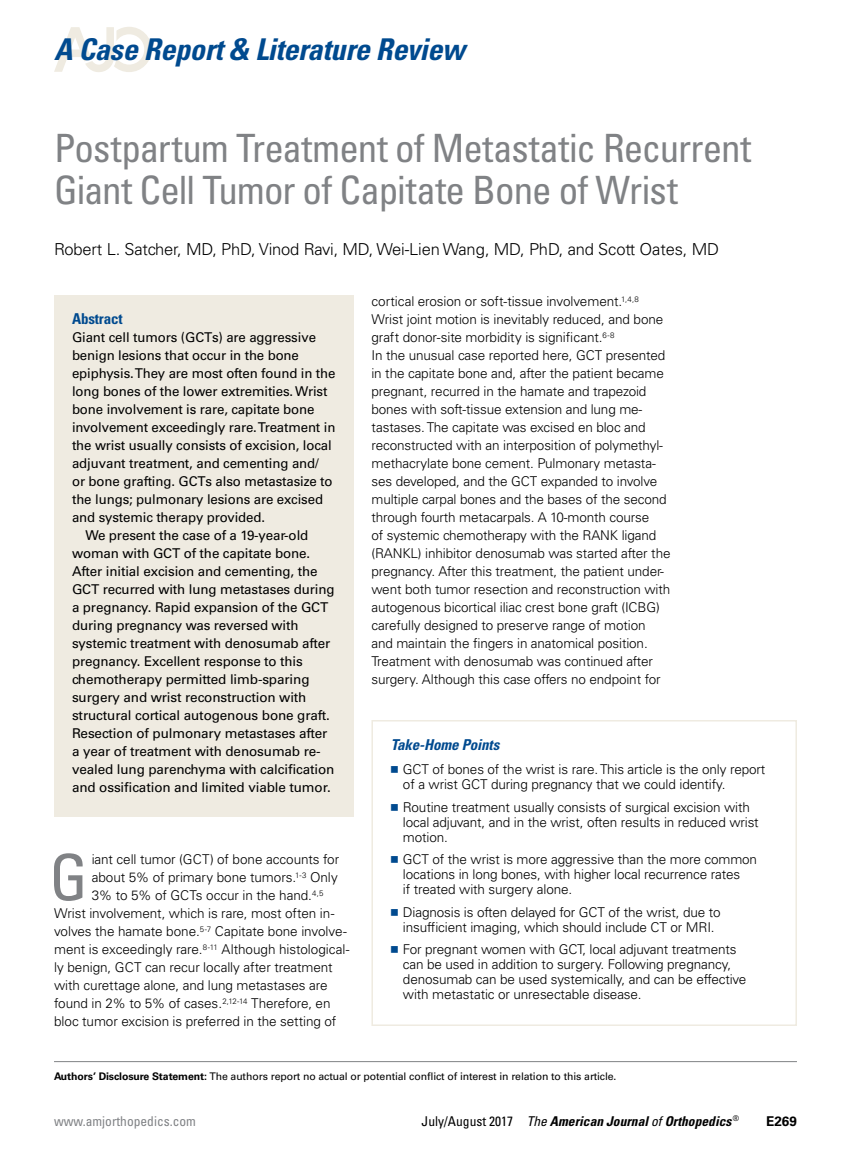
<style>
.page{position:relative;width:851px;height:1161px;background:#fff}
.page>*{position:absolute;margin:0;border:0;box-sizing:border-box;transform-origin:0 0}
.t1{font:condensed 63.3px "Univers LT Std";color:#808285}
.t2{font:condensed 39px/42px "Univers LT Std";letter-spacing:-.025em;color:#808285}
.t3{font:italic 700 condensed 30px "Univers LT Std";letter-spacing:-.01em;color:#004a8f}
.t4{font:300 16.5px "Univers LT Std";letter-spacing:-.01em;color:#000}
.t5{font:italic 700 condensed 15px "Univers LT Std";letter-spacing:-.01em;color:#004a8f}
.t6{font:700 condensed 15px "Univers LT Std";letter-spacing:-.01em;color:#004a8f}
.t7{font:300 13.5px/18px "Univers LT Std";letter-spacing:-.01em;color:#000}
.t8{font:13.5px "Univers LT Std";letter-spacing:-.01em;color:#000}
.t9{font:italic 700 condensed 13.5px "Univers LT Std";color:#000}
.t10{font:condensed 13.5px "Univers LT Std";color:#808285}
.t11{font:700 13.5px "Univers LT Std";color:#000}
.t12{font:10.5px "Univers LT Std";letter-spacing:-.01em;color:#000}
.s1{font-family:"Universal Std Newswith Comm Pi";font-weight:400;color:#004a8f}
.s2{font-weight:700}
.s3{font-weight:400;font-style:normal}
.s4{font-weight:400}
</style>
<div class="page">
<svg style="left:54px;top:27px;width:98px;height:45px"></svg>
<div style="left:54px;top:296px;width:299px;height:522px;background:#efebe1"></div>
<hr style="left:54px;top:1061px;width:742px;height:1px;background:#808285">
<div style="left:371px;top:720px;width:425px;height:306px;border:2px solid #efebe1"></div>
<h3 class="t3" style="left:54px;top:31px;width:412px">A Case Report &amp; Literature Review</h3>
<h2 class="t2" style="left:54px;top:127px;width:698px">Postpartum Treatment of Metastatic Recurrent<br>Giant Cell Tumor of Capitate Bone of Wrist</h2>
<p class="t4" style="left:54px;top:240px;width:666px">Robert L. Satcher, MD, PhD, Vinod Ravi, MD, Wei-Lien Wang, MD, PhD, and Scott Oates, MD</p>
<p class="t6" style="left:72px;top:310px;width:52px">Abstract</p>
<p class="t8" style="left:72px;top:330px;width:245px">Giant cell tumors (GCTs) are aggressive</p>
<p class="t8" style="left:72px;top:348px;width:228px">benign lesions that occur in the bone</p>
<p class="t8" style="left:72px;top:366px;width:265px">epiphysis. They are most often found in the</p>
<p class="t8" style="left:72px;top:384px;width:257px">long bones of the lower extremities. Wrist</p>
<p class="t8" style="left:72px;top:402px;width:244px">bone involvement is rare, capitate bone</p>
<p class="t8" style="left:72px;top:420px;width:265px">involvement exceedingly rare. Treatment in</p>
<p class="t8" style="left:72px;top:438px;width:261px">the wrist usually consists of excision, local</p>
<p class="t8" style="left:72px;top:456px;width:248px">adjuvant treatment, and cementing and/</p>
<p class="t8" style="left:72px;top:474px;width:262px">or bone grafting. GCTs also metastasize to</p>
<p class="t8" style="left:72px;top:492px;width:252px">the lungs; pulmonary lesions are excised</p>
<p class="t8" style="left:72px;top:510px;width:194px">and systemic therapy provided.</p>
<p class="t8" style="left:86px;top:528px;width:224px">We present the case of a 19-year-old</p>
<p class="t8" style="left:72px;top:546px;width:240px">woman with GCT of the capitate bone.</p>
<p class="t8" style="left:72px;top:564px;width:247px">After initial excision and cementing, the</p>
<p class="t8" style="left:72px;top:582px;width:264px">GCT recurred with lung metastases during</p>
<p class="t8" style="left:72px;top:600px;width:258px">a pregnancy. Rapid expansion of the GCT</p>
<p class="t8" style="left:72px;top:618px;width:228px">during pregnancy was reversed with</p>
<p class="t8" style="left:72px;top:636px;width:260px">systemic treatment with denosumab after</p>
<p class="t8" style="left:72px;top:654px;width:232px">pregnancy. Excellent response to this</p>
<p class="t8" style="left:72px;top:672px;width:239px">chemotherapy permitted limb-sparing</p>
<p class="t8" style="left:72px;top:690px;width:236px">surgery and wrist reconstruction with</p>
<p class="t8" style="left:72px;top:708px;width:259px">structural cortical autogenous bone graft.</p>
<p class="t8" style="left:72px;top:726px;width:257px">Resection of pulmonary metastases after</p>
<p class="t8" style="left:72px;top:744px;width:250px">a year of treatment with denosumab re-</p>
<p class="t8" style="left:72px;top:762px;width:264px">vealed lung parenchyma with calcification</p>
<p class="t8" style="left:72px;top:780px;width:260px">and ossification and limited viable tumor.</p>
<h1 class="t1" style="left:49px;top:837px;width:40px">G</h1>
<p class="t7" style="left:92px;top:850px;width:249px">iant cell tumor (GCT) of bone accounts for</p>
<p class="t7" style="left:92px;top:868px;width:247px">about 5% of primary bone tumors.<sup>1-3</sup> Only</p>
<p class="t7" style="left:92px;top:886px;width:233px">3% to 5% of GCTs occur in the hand.<sup>4,5</sup></p>
<p class="t7" style="left:54px;top:904px;width:282px">Wrist involvement, which is rare, most often in-</p>
<p class="t7" style="left:54px;top:922px;width:294px">volves the hamate bone.<sup>5-7</sup> Capitate bone involve-</p>
<p class="t7" style="left:54px;top:940px;width:297px">ment is exceedingly rare.<sup>8-11</sup> Although histological-</p>
<p class="t7" style="left:54px;top:958px;width:280px">ly benign, GCT can recur locally after treatment</p>
<p class="t7" style="left:54px;top:976px;width:275px">with curettage alone, and lung metastases are</p>
<p class="t7" style="left:54px;top:994px;width:278px">found in 2% to 5% of cases.<sup>2,12-14</sup> Therefore, en</p>
<p class="t7" style="left:54px;top:1012px;width:284px">bloc tumor excision is preferred in the setting of</p>
<p class="t7" style="left:371px;top:292px;width:300px">cortical erosion or soft-tissue involvement.<sup>1,4,8<br></sup>Wrist joint motion is inevitably reduced, and bone graft donor-site morbidity is significant.<sup>6-8<br></sup>In the unusual case reported here, GCT presented in the capitate bone and, after the patient became pregnant, recurred in the hamate and trapezoid bones with soft-tissue extension and lung me&shy;tastases. The capitate was excised en bloc and reconstructed with an interposition of polymethyl&shy;methacrylate bone cement. Pulmonary metasta&shy;ses developed, and the GCT expanded to involve multiple carpal bones and the bases of the second through fourth metacarpals. A 10-month course<br>of systemic chemotherapy with the RANK ligand (RANKL) inhibitor denosumab was started after the pregnancy. After this treatment, the patient under&shy;went both tumor resection and reconstruction with autogenous bicortical iliac crest bone graft (ICBG) carefully designed to preserve range of motion<br>and maintain the fingers in anatomical position.<br>Treatment with denosumab was continued after surgery. Although this case offers no endpoint for</p>
<p class="t5" style="left:391px;top:736px;width:110px">Take-Home Points</p>
<p class="t7" style="left:403px;top:762px;width:364px;line-height:15px;text-indent:-12px"><span class="s1">◾</span> GCT of bones of the wrist is rare. This article is the only report of a wrist GCT during pregnancy that we could identify.</p>
<p class="t7" style="left:403px;top:800px;width:357px;line-height:15px;text-indent:-12px"><span class="s1">◾</span> Routine treatment usually consists of surgical excision with local adjuvant, and in the wrist, often results in reduced wrist motion.</p>
<p class="t7" style="left:403px;top:852px;width:355px;line-height:15px;text-indent:-12px"><span class="s1">◾</span> GCT of the wrist is more aggressive than the more common locations in long bones, with higher local recurrence rates<br>if treated with surgery alone.</p>
<p class="t7" style="left:391px;top:905px;width:331px;line-height:15px;text-align:center"><span class="s1">◾</span> Diagnosis is often delayed for GCT of the wrist, due to insufficient imaging, which should include CT or MRI.</p>
<p class="t7" style="left:403px;top:942px;width:345px;line-height:15px;text-indent:-12px"><span class="s1">◾</span> For pregnant women with GCT, local adjuvant treatments can be used in addition to surgery. Following pregnancy, denosumab can be used systemically, and can be effective with metastatic or unresectable disease.</p>
<p class="t12" style="left:54px;top:1070px;width:564px"><span class="s2">Authors’ Disclosure Statement:</span> The authors report no actual or potential conflict of interest in relation to this article.</p>
<p class="t10" style="left:54px;top:1112px;width:143px">www.amjorthopedics.com</p>
<p class="t9" style="left:421px;top:1113px;width:319px"><span class="s3">July/August 2017</span> <span class="s4">The</span> American Journal <span class="s4">of</span> Orthopedics <sup>®</sup></p>
<p class="t11" style="left:766px;top:1113px;width:32px">E269</p>
</div>
